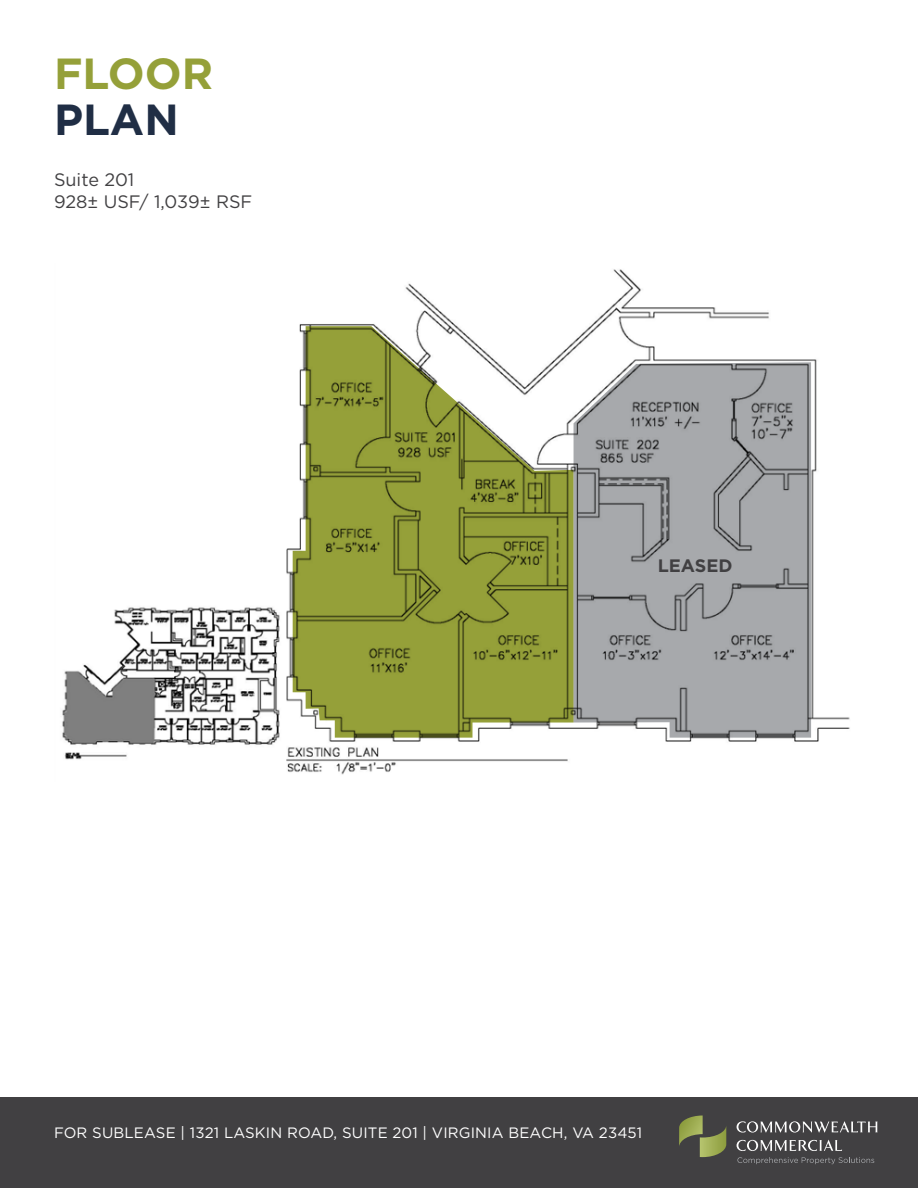
<style>
.page{position:relative;width:918px;height:1188px;background:#fff}
.page>*{position:absolute;margin:0;border:0;box-sizing:border-box;transform-origin:0 0}
.t1{font:700 43.5px "Gotham";color:#95a039}
.t2{font:700 43.5px "Gotham";color:#202e45}
.t3{font:18px/21.6px "Gotham";color:#414042}
.t4{font:700 18px "Gotham";color:#414042}
.t5{font:15px "Gotham";letter-spacing:.01em;color:#fff}
</style>
<div class="page">
<div style="left:0;top:1097px;width:918px;height:91px;background:#414042"></div>
<svg style="left:737px;top:1121px;width:141px;height:12px"></svg>
<svg style="left:737px;top:1140px;width:105px;height:11px"></svg>
<svg style="left:737px;top:1157px;width:137px;height:7px"></svg>
<svg style="left:679px;top:1115px;width:47px;height:42px"></svg>
<img style="left:62px;top:269px;width:788px;height:506px">
<svg style="left:293px;top:326px;width:281px;height:412px;fill:#95a039"></svg>
<svg style="left:574px;top:362px;width:237px;height:376px;background:#a1a3a6"></svg>
<h1 class="t1" style="left:54px;top:45px;width:161px">FLOOR</h1>
<h1 class="t2" style="left:54px;top:91px;width:126px">PLAN</h1>
<p class="t3" style="left:54px;top:169px;width:200px">Suite 201<br>928± USF/ 1,039± RSF</p>
<p class="t4" style="left:658px;top:553px;width:76px">LEASED</p>
<p class="t5" style="left:54px;top:1123px;width:590px">FOR SUBLEASE | 1321 LASKIN ROAD, SUITE 201 | VIRGINIA BEACH, VA 23451</p>
</div>
